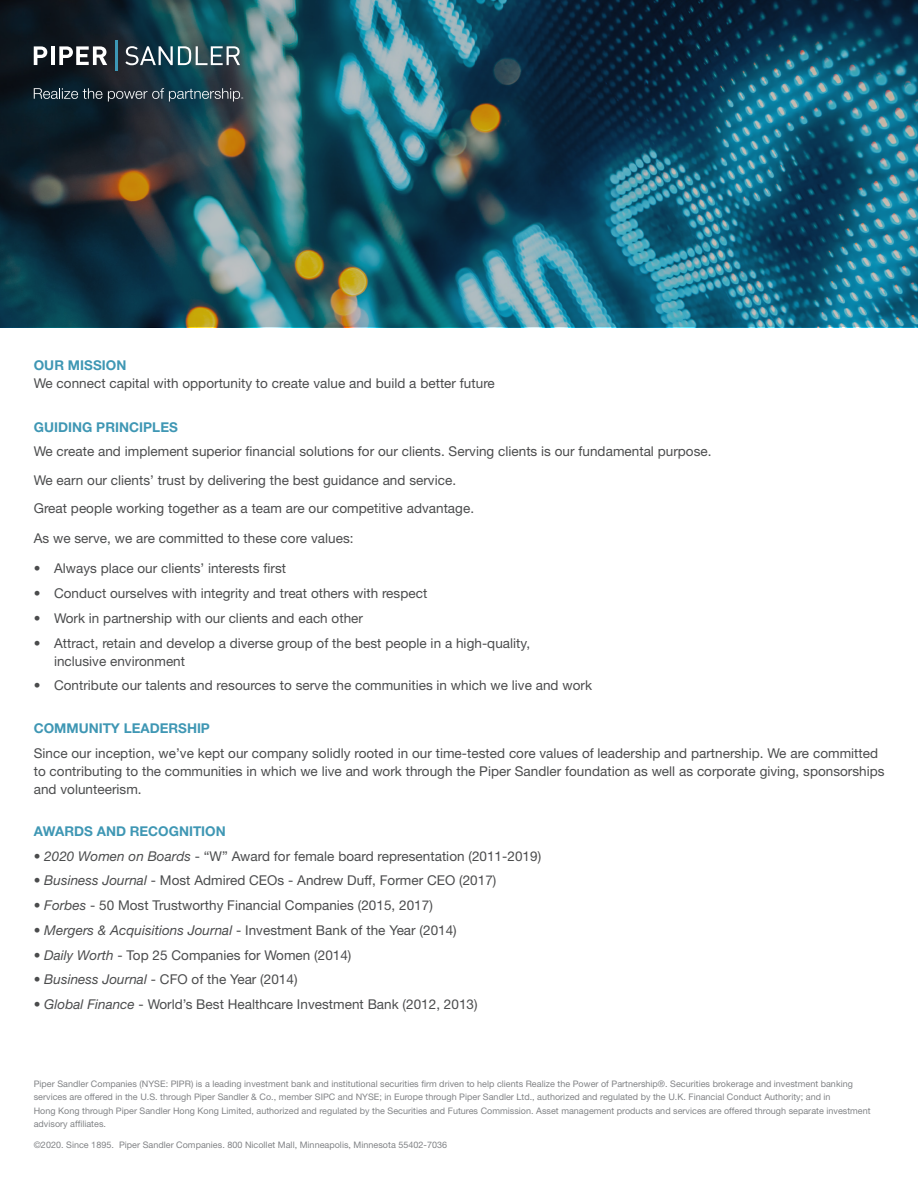
<style>
.page{position:relative;width:918px;height:1188px;background:#fff}
.page>*{position:absolute;margin:0;border:0;box-sizing:border-box;transform-origin:0 0}
.t1{font:13.5px/18px "Helvetica Neue LT Std";letter-spacing:.005em;color:#4b4c4d}
.PJC_AD_headline{font:700 13.5px "Helvetica Neue LT Std";color:#3f97b4}
.t2{font:9px/13.5px "Helvetica Neue LT Std";letter-spacing:.005em;color:#818386}
.s1{font-weight:700;color:#3f97b4}
.s2{font-style:italic}
</style>
<div class="page">
<img style="left:0;top:0;width:918px;height:327px">
<svg style="left:34px;top:46px;width:13px;height:19px"></svg>
<hr style="left:51px;top:46px;width:3px;height:19px;background:#fff">
<svg style="left:59px;top:46px;width:48px;height:19px"></svg>
<svg style="left:125px;top:46px;width:115px;height:19px"></svg>
<hr style="left:115px;top:41px;width:3px;height:30px;background:#3d97b5">
<svg style="left:34px;top:88px;width:68px;height:11px"></svg>
<svg style="left:108px;top:88px;width:135px;height:14px"></svg>
<p class="t1" style="left:34px;top:356px;width:463px"><span class="s1">OUR MISSION<br></span>We connect capital with opportunity to create value and build a better future</p>
<p class="PJC_AD_headline" style="left:34px;top:418px;width:146px">GUIDING PRINCIPLES</p>
<p class="t1" style="left:34px;top:442px;width:679px">We create and implement superior financial solutions for our clients. Serving clients is our fundamental purpose.</p>
<p class="t1" style="left:34px;top:471px;width:424px">We earn our clients’ trust by delivering the best guidance and service.</p>
<p class="t1" style="left:34px;top:499px;width:442px">Great people working together as a team are our competitive advantage.</p>
<p class="t1" style="left:34px;top:529px;width:321px">As we serve, we are committed to these core values:</p>
<p class="t1" style="left:34px;top:559px;width:254px">• Always place our clients’ interests first</p>
<p class="t1" style="left:34px;top:584px;width:395px">• Conduct ourselves with integrity and treat others with respect</p>
<p class="t1" style="left:34px;top:609px;width:331px">• Work in partnership with our clients and each other</p>
<p class="t1" style="left:54px;top:634px;width:478px;text-indent:-20px">• Attract, retain and develop a diverse group of the best people in a high-quality, inclusive environment</p>
<p class="t1" style="left:34px;top:676px;width:560px">• Contribute our talents and resources to serve the communities in which we live and work</p>
<p class="PJC_AD_headline" style="left:34px;top:720px;width:178px">COMMUNITY LEADERSHIP</p>
<p class="t1" style="left:34px;top:744px;width:852px">Since our inception, we’ve kept our company solidly rooted in our time-tested core values of leadership and partnership. We are committed to contributing to the communities in which we live and work through the Piper Sandler foundation as well as corporate giving, sponsorships and volunteerism.</p>
<p class="PJC_AD_headline" style="left:34px;top:823px;width:193px">AWARDS AND RECOGNITION</p>
<p class="t1" style="left:34px;top:847px;width:509px">• <span class="s2">2020 Women on Boards</span> - “W” Award for female board representation (2011-2019)</p>
<p class="t1" style="left:34px;top:871px;width:464px">• <span class="s2">Business Journal</span> - Most Admired CEOs - Andrew Duff, Former CEO (2017)</p>
<p class="t1" style="left:34px;top:896px;width:401px">• <span class="s2">Forbes</span> - 50 Most Trustworthy Financial Companies (2015, 2017)</p>
<p class="t1" style="left:34px;top:921px;width:425px">• <span class="s2">Mergers &amp; Acquisitions Journal</span> - Investment Bank of the Year (2014)</p>
<p class="t1" style="left:34px;top:946px;width:319px">• <span class="s2">Daily Worth</span> - Top 25 Companies for Women (2014)</p>
<p class="t1" style="left:34px;top:970px;width:265px">• <span class="s2">Business Journal</span> - CFO of the Year (2014)</p>
<p class="t1" style="left:34px;top:995px;width:445px">• <span class="s2">Global Finance</span> - World’s Best Healthcare Investment Bank (2012, 2013)</p>
<p class="t2" style="left:34px;top:1077px;width:838px">Piper Sandler Companies (NYSE: PIPR) is a leading investment bank and institutional securities firm driven to help clients Realize the Power of Partnership®. Securities brokerage and investment banking services are offered in the U.S. through Piper Sandler &amp; Co., member SIPC and NYSE; in Europe through Piper Sandler Ltd., authorized and regulated by the U.K. Financial Conduct Authority; and in<br>Hong Kong through Piper Sandler Hong Kong Limited, authorized and regulated by the Securities and Futures Commission. Asset management products and services are offered through separate investment advisory affiliates.</p>
<p class="t2" style="left:34px;top:1137px;width:415px">©2020. Since 1895. Piper Sandler Companies. 800 Nicollet Mall, Minneapolis, Minnesota 55402-7036</p>
</div>
